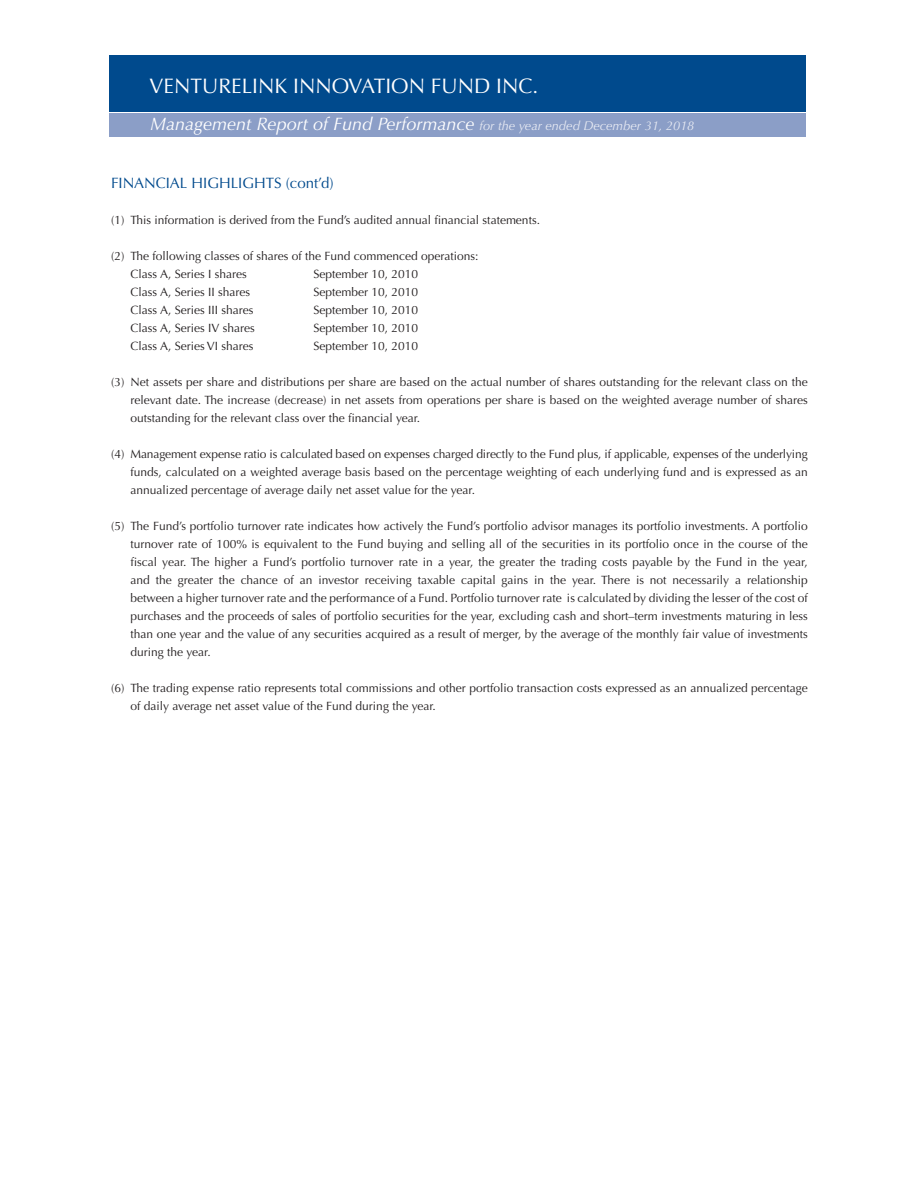
<style>
.page{position:relative;width:918px;height:1188px;background:#fff}
.page>*{position:absolute;margin:0;border:0;box-sizing:border-box;transform-origin:0 0}
.t1{font:21px "Optima";color:#fff}
.t2{font:italic 18px "Optima";color:#fff}
.t3{font:15px "Optima";color:#004a8d}
.t4{font:12px/18px "Optima";color:#231f20;text-align:justify}
.s1{font-size:12.75px;color:#e7eaf3}
</style>
<div class="page">
<div style="left:109px;top:55px;width:697px;height:57px;background:#004a8d"></div>
<div style="left:109px;top:113px;width:697px;height:24px;background:#8b9ec7"></div>
<h1 class="t1" style="left:150px;top:74px;width:390px">VENTURELINK INNOVATION FUND INC.</h1>
<h2 class="t2" style="left:150px;top:113px;width:546px">Management Report of Fund Performance <span class="s1">for the year ended December 31, 2018</span></h2>
<p class="t3" style="left:111px;top:174px;width:224px">FINANCIAL HIGHLIGHTS (cont’d)</p>
<p class="t4" style="left:111px;top:211px;width:431px">(1) This information is derived from the Fund’s audited annual financial statements.</p>
<p class="t4" style="left:130px;top:247px;width:349px;text-indent:-20px">(2) The following classes of shares of the Fund commenced operations:<br>Class A, Series I shares</p>
<p class="t4" style="left:314px;top:265px;width:106px">September 10, 2010</p>
<p class="t4" style="left:130px;top:283px;width:121px">Class A, Series II shares</p>
<p class="t4" style="left:314px;top:283px;width:106px">September 10, 2010</p>
<p class="t4" style="left:130px;top:301px;width:124px">Class A, Series III shares</p>
<p class="t4" style="left:314px;top:301px;width:106px">September 10, 2010</p>
<p class="t4" style="left:130px;top:319px;width:126px">Class A, Series IV shares</p>
<p class="t4" style="left:314px;top:319px;width:106px">September 10, 2010</p>
<p class="t4" style="left:130px;top:337px;width:125px">Class A, Series VI shares</p>
<p class="t4" style="left:314px;top:337px;width:106px">September 10, 2010</p>
<p class="t4" style="left:130px;top:373px;width:679px;text-indent:-20px">(3) Net assets per share and distributions per share are based on the actual number of shares outstanding for the relevant class on the relevant date. The increase (decrease) in net assets from operations per share is based on the weighted average number of shares outstanding for the relevant class over the financial year.</p>
<p class="t4" style="left:130px;top:445px;width:679px;text-indent:-20px">(4) Management expense ratio is calculated based on expenses charged directly to the Fund plus, if applicable, expenses of the underlying funds, calculated on a weighted average basis based on the percentage weighting of each underlying fund and is expressed as an annualized percentage of average daily net asset value for the year.</p>
<p class="t4" style="left:130px;top:517px;width:679px;text-indent:-20px">(5) The Fund’s portfolio turnover rate indicates how actively the Fund’s portfolio advisor manages its portfolio investments. A portfolio turnover rate of 100% is equivalent to the Fund buying and selling all of the securities in its portfolio once in the course of the fiscal year. The higher a Fund’s portfolio turnover rate in a year, the greater the trading costs payable by the Fund in the year, and the greater the chance of an investor receiving taxable capital gains in the year. There is not necessarily a relationship between a higher turnover rate and the performance of a Fund. Portfolio turnover rate is calculated by dividing the lesser of the cost of purchases and the proceeds of sales of portfolio securities for the year, excluding cash and short–term investments maturing in less than one year and the value of any securities acquired as a result of merger, by the average of the monthly fair value of investments during the year.</p>
<p class="t4" style="left:130px;top:679px;width:679px;text-indent:-20px">(6) The trading expense ratio represents total commissions and other portfolio transaction costs expressed as an annualized percentage of daily average net asset value of the Fund during the year.</p>
</div>
